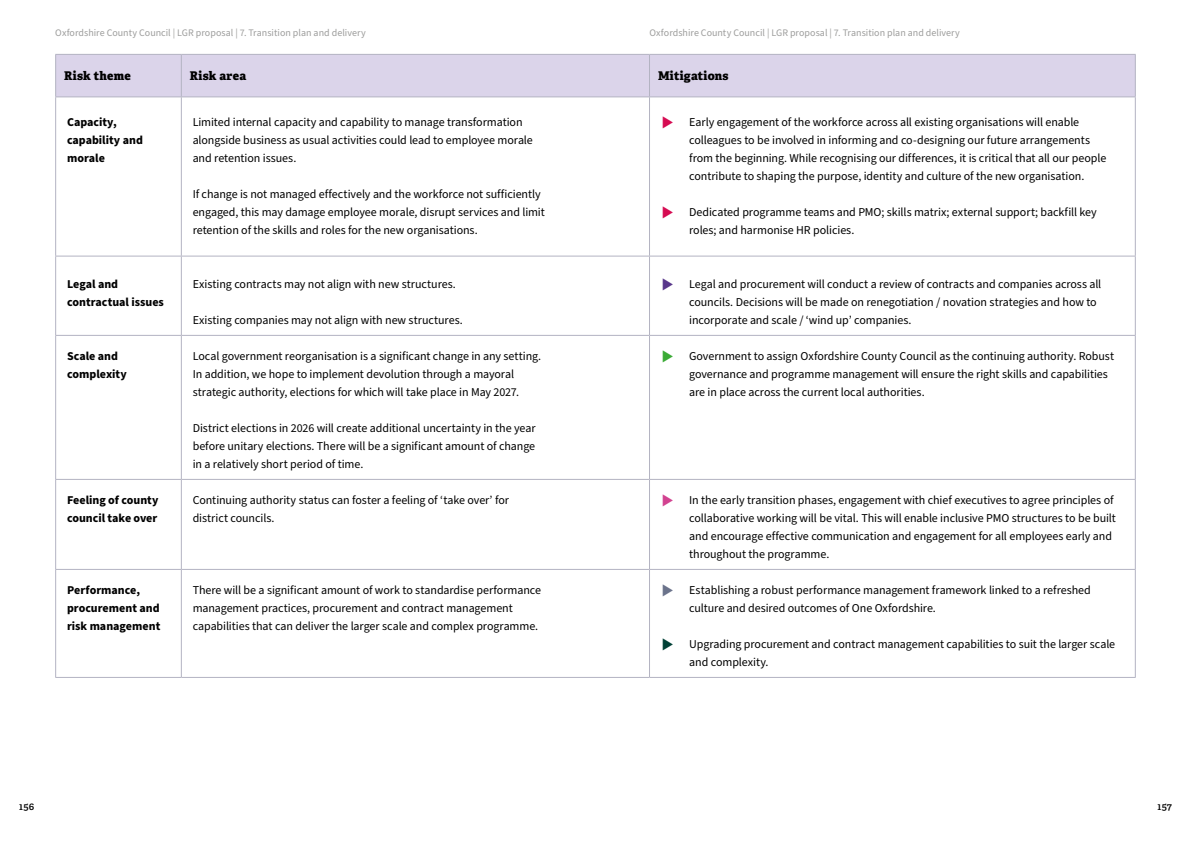
<style>
.page{position:relative;width:1191px;height:842px;background:#fff}
.page>*{position:absolute;margin:0;border:0;box-sizing:border-box;transform-origin:0 0}
.P_-_BODY_COPY{font:12px/18px "Source Sans Pro";letter-spacing:-.005em;color:#000}
.P_-_Bold_intro_text_1COL{font:700 12px/18px "Source Sans Pro";color:#000}
.TABLE_TITLE{font:800 12px "Adelle";letter-spacing:.02em;color:#000}
.t1{font:10px "Source Sans Pro";color:#9d9d9c}
.t2{font:600 10px "Adelle";letter-spacing:.015em;color:#000}
.s1{font-family:"Adelle";font-weight:700;font-size:20px;color:#d60b52}
.s2{font-family:"Adelle";font-weight:700;font-size:20px;color:#59378b}
.s3{font-family:"Adelle";font-weight:700;font-size:20px;color:#3aaa35}
.s4{font-family:"Adelle";font-weight:700;font-size:20px;color:#d24290}
.s5{font-family:"Adelle";font-weight:700;font-size:20px;color:#6b738b}
.s6{font-family:"Adelle";font-weight:700;font-size:20px;color:#004136}
</style>
<div class="page">
<div style="left:56px;top:55px;width:1079px;height:42px;background:#dbd4ea"></div>
<hr style="left:55px;top:97px;width:1px;height:159px;background:#b3b3c2">
<hr style="left:181px;top:97px;width:1px;height:159px;background:#b3b3c2">
<hr style="left:649px;top:97px;width:1px;height:159px;background:#b3b3c2">
<hr style="left:1135px;top:97px;width:1px;height:159px;background:#b3b3c2">
<hr style="left:55px;top:256px;width:126px;height:1px;background:#b3b3c2">
<hr style="left:55px;top:256px;width:1px;height:79px;background:#b3b3c2">
<hr style="left:181px;top:256px;width:468px;height:1px;background:#b3b3c2">
<hr style="left:181px;top:256px;width:1px;height:79px;background:#b3b3c2">
<hr style="left:649px;top:256px;width:486px;height:1px;background:#b3b3c2">
<hr style="left:649px;top:256px;width:1px;height:79px;background:#b3b3c2">
<hr style="left:1135px;top:256px;width:1px;height:79px;background:#b3b3c2">
<hr style="left:55px;top:335px;width:126px;height:1px;background:#b3b3c2">
<hr style="left:55px;top:336px;width:1px;height:143px;background:#b3b3c2">
<hr style="left:181px;top:335px;width:468px;height:1px;background:#b3b3c2">
<hr style="left:181px;top:336px;width:1px;height:143px;background:#b3b3c2">
<hr style="left:649px;top:335px;width:486px;height:1px;background:#b3b3c2">
<hr style="left:649px;top:336px;width:1px;height:143px;background:#b3b3c2">
<hr style="left:1135px;top:336px;width:1px;height:143px;background:#b3b3c2">
<hr style="left:55px;top:479px;width:126px;height:1px;background:#b3b3c2">
<hr style="left:55px;top:480px;width:1px;height:89px;background:#b3b3c2">
<hr style="left:181px;top:479px;width:468px;height:1px;background:#b3b3c2">
<hr style="left:181px;top:480px;width:1px;height:89px;background:#b3b3c2">
<hr style="left:649px;top:479px;width:486px;height:1px;background:#b3b3c2">
<hr style="left:649px;top:480px;width:1px;height:89px;background:#b3b3c2">
<hr style="left:1135px;top:480px;width:1px;height:89px;background:#b3b3c2">
<hr style="left:55px;top:569px;width:126px;height:1px;background:#b3b3c2">
<hr style="left:55px;top:570px;width:1px;height:107px;background:#b3b3c2">
<hr style="left:181px;top:569px;width:468px;height:1px;background:#b3b3c2">
<hr style="left:181px;top:570px;width:1px;height:107px;background:#b3b3c2">
<hr style="left:649px;top:569px;width:486px;height:1px;background:#b3b3c2">
<hr style="left:649px;top:570px;width:1px;height:107px;background:#b3b3c2">
<hr style="left:1135px;top:570px;width:1px;height:107px;background:#b3b3c2">
<hr style="left:55px;top:677px;width:126px;height:1px;background:#b3b3c2">
<hr style="left:181px;top:677px;width:468px;height:1px;background:#b3b3c2">
<hr style="left:649px;top:677px;width:486px;height:1px;background:#b3b3c2">
<hr style="left:55px;top:54px;width:126px;height:1px;background:#b3b3c2">
<hr style="left:55px;top:55px;width:1px;height:42px;background:#b3b3c2">
<hr style="left:55px;top:97px;width:126px;height:1px;background:#b3b3c2">
<hr style="left:181px;top:54px;width:468px;height:1px;background:#b3b3c2">
<hr style="left:181px;top:55px;width:1px;height:42px;background:#b3b3c2">
<hr style="left:181px;top:97px;width:468px;height:1px;background:#b3b3c2">
<hr style="left:649px;top:54px;width:486px;height:1px;background:#b3b3c2">
<hr style="left:649px;top:55px;width:1px;height:42px;background:#b3b3c2">
<hr style="left:1135px;top:55px;width:1px;height:42px;background:#b3b3c2">
<hr style="left:649px;top:97px;width:486px;height:1px;background:#b3b3c2">
<p class="t1" style="left:55px;top:26px;width:312px">Oxfordshire County Council | LGR proposal | 7. Transition plan and delivery</p>
<p class="t1" style="left:649px;top:26px;width:312px">Oxfordshire County Council | LGR proposal | 7. Transition plan and delivery</p>
<p class="TABLE_TITLE" style="left:64px;top:68px;width:68px">Risk theme</p>
<p class="TABLE_TITLE" style="left:190px;top:68px;width:58px">Risk area</p>
<p class="TABLE_TITLE" style="left:658px;top:68px;width:72px">Mitigations</p>
<p class="P_-_Bold_intro_text_1COL" style="left:67px;top:113px;width:77px">Capacity, capability and morale</p>
<p class="P_-_BODY_COPY" style="left:193px;top:113px;width:342px">Limited internal capacity and capability to manage transformation alongside business as usual activities could lead to employee morale and retention issues.</p>
<p class="P_-_BODY_COPY" style="left:193px;top:185px;width:354px">If change is not managed effectively and the workforce not sufficiently engaged, this may damage employee morale, disrupt services and limit retention of the skills and roles for the new organisations.</p>
<p class="P_-_BODY_COPY" style="left:689px;top:113px;width:419px;text-indent:-28px"><span class="s1">▶</span> Early engagement of the workforce across all existing organisations will enable colleagues to be involved in informing and co-designing our future arrangements from the beginning. While recognising our differences, it is critical that all our people contribute to shaping the purpose, identity and culture of the new organisation.</p>
<p class="P_-_BODY_COPY" style="left:689px;top:203px;width:409px;text-indent:-28px"><span class="s1">▶</span> Dedicated programme teams and PMO; skills matrix; external support; backfill key roles; and harmonise HR policies.</p>
<p class="P_-_Bold_intro_text_1COL" style="left:67px;top:275px;width:98px">Legal and contractual issues</p>
<p class="P_-_BODY_COPY" style="left:193px;top:275px;width:265px">Existing contracts may not align with new structures.</p>
<p class="P_-_BODY_COPY" style="left:193px;top:311px;width:272px">Existing companies may not align with new structures.</p>
<p class="P_-_Bold_intro_text_1COL" style="left:67px;top:347px;width:61px">Scale and complexity</p>
<p class="P_-_BODY_COPY" style="left:193px;top:347px;width:350px">Local government reorganisation is a significant change in any setting.<br>In addition, we hope to implement devolution through a mayoral strategic authority, elections for which will take place in May 2027.</p>
<p class="P_-_BODY_COPY" style="left:193px;top:419px;width:344px;text-align:justify">District elections in 2026 will create additional uncertainty in the year before unitary elections. There will be a significant amount of change in a relatively short period of time.</p>
<p class="P_-_BODY_COPY" style="left:689px;top:275px;width:414px;text-indent:-28px"><span class="s2">▶</span> Legal and procurement will conduct a review of contracts and companies across all councils. Decisions will be made on renegotiation / novation strategies and how to incorporate and scale / ‘wind up’ companies.</p>
<p class="P_-_BODY_COPY" style="left:689px;top:347px;width:426px;text-indent:-28px"><span class="s3">▶</span> Government to assign Oxfordshire County Council as the continuing authority. Robust governance and programme management will ensure the right skills and capabilities are in place across the current local authorities.</p>
<p class="P_-_Bold_intro_text_1COL" style="left:67px;top:491px;width:93px">Feeling of county council take over</p>
<p class="P_-_BODY_COPY" style="left:193px;top:491px;width:318px">Continuing authority status can foster a feeling of ‘take over’ for district councils.</p>
<p class="P_-_BODY_COPY" style="left:689px;top:491px;width:428px;text-indent:-28px"><span class="s4">▶</span> In the early transition phases, engagement with chief executives to agree principles of collaborative working will be vital. This will enable inclusive PMO structures to be built and encourage effective communication and engagement for all employees early and throughout the programme.</p>
<p class="P_-_Bold_intro_text_1COL" style="left:67px;top:581px;width:95px">Performance, procurement and risk management</p>
<p class="P_-_BODY_COPY" style="left:193px;top:581px;width:350px">There will be a significant amount of work to standardise performance management practices, procurement and contract management capabilities that can deliver the larger scale and complex programme.</p>
<p class="P_-_BODY_COPY" style="left:689px;top:581px;width:403px;text-indent:-28px"><span class="s5">▶</span> Establishing a robust performance management framework linked to a refreshed culture and desired outcomes of One Oxfordshire.</p>
<p class="P_-_BODY_COPY" style="left:689px;top:635px;width:427px;text-indent:-28px"><span class="s6">▶</span> Upgrading procurement and contract management capabilities to suit the larger scale and complexity.</p>
<p class="t2" style="left:19px;top:800px;width:16px">156</p>
<p class="t2" style="left:1157px;top:800px;width:16px">157</p>
</div>
